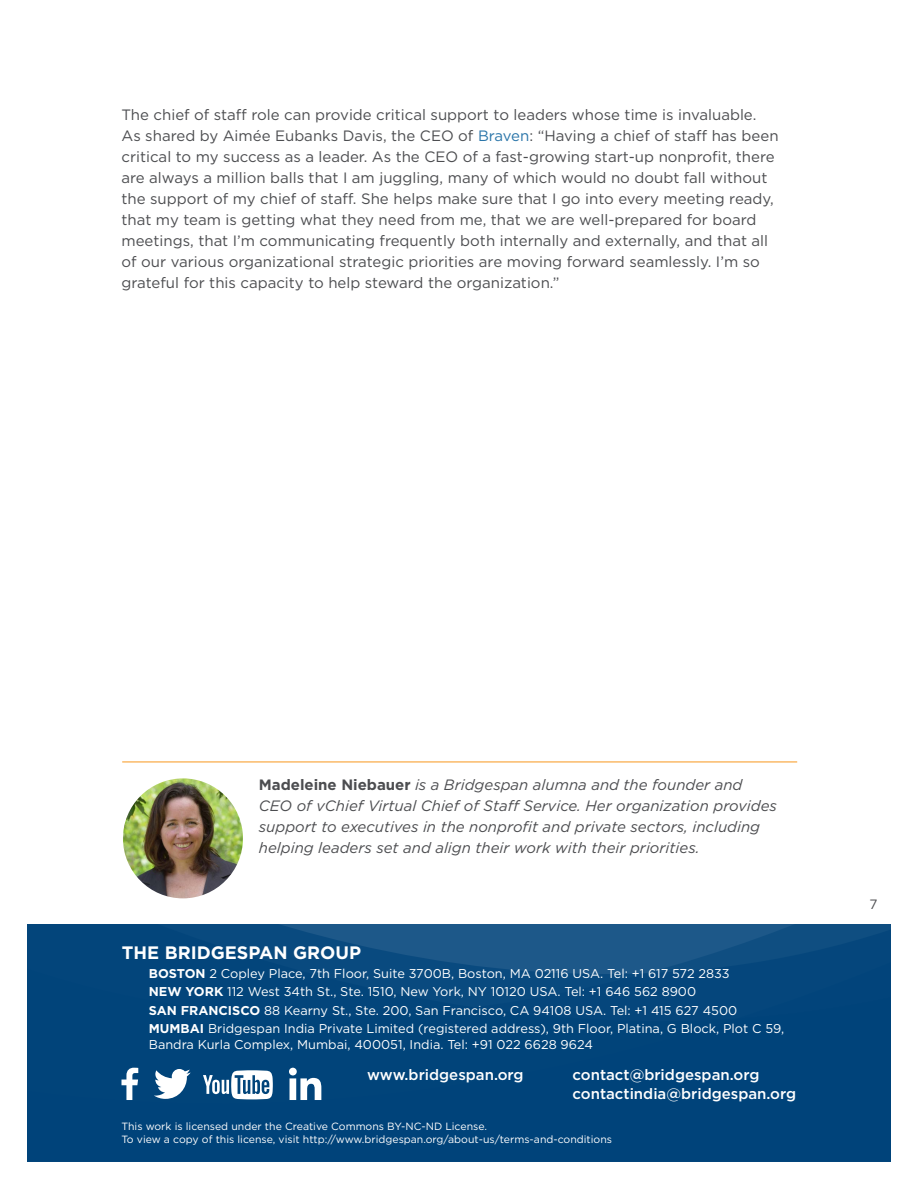
<style>
.page{position:relative;width:918px;height:1188px;background:#fff}
.page>*{position:absolute;margin:0;border:0;box-sizing:border-box;transform-origin:0 0}
.t1{font:700 18px "Gotham";color:#fff}
.t2{font:15px/21px "Gotham";color:#4c4d50}
.t3{font:italic 15px/21px "Gotham";color:#4c4d50}
.t4{font:500 15px/19.5px "Gotham";color:#fff}
.t5{font:13.5px "Gotham";color:#4c4d50}
.t6{font:12.75px/18.5px "Gotham";color:#fff}
.t7{font:10.5px/12.6px "Gotham";color:#fff}
.s1{color:#2a75a9}
.s2{font-weight:700;font-style:normal}
.s3{font-weight:700}
</style>
<div class="page">
<svg style="left:27px;top:925px;width:864px;height:236px;background:#04467c"></svg>
<svg style="left:122px;top:1068px;width:16px;height:32px"></svg>
<svg style="left:154px;top:1069px;width:37px;height:30px"></svg>
<svg style="left:289px;top:1068px;width:32px;height:32px"></svg>
<svg style="left:203px;top:1070px;width:70px;height:29px"></svg>
<hr style="left:122px;top:762px;width:675px;height:1px;background:#f8971d">
<img style="left:123px;top:778px;width:120px;height:120px;border-radius:60px">
<p class="t2" style="left:122px;top:104px;width:659px">The chief of staff role can provide critical support to leaders whose time is invaluable.<br>As shared by Aimée Eubanks Davis, the CEO of <span class="s1">Braven</span>: “Having a chief of staff has been critical to my success as a leader. As the CEO of a fast-growing start-up nonprofit, there are always a million balls that I am juggling, many of which would no doubt fall without the support of my chief of staff. She helps make sure that I go into every meeting ready, that my team is getting what they need from me, that we are well-prepared for board meetings, that I’m communicating frequently both internally and externally, and that all of our various organizational strategic priorities are moving forward seamlessly. I’m so grateful for this capacity to help steward the organization.”</p>
<p class="t3" style="left:259px;top:774px;width:520px"><span class="s2">Madeleine Niebauer</span> is a Bridgespan alumna and the founder and CEO of vChief Virtual Chief of Staff Service. Her organization provides support to executives in the nonprofit and private sectors, including helping leaders set and align their work with their priorities.</p>
<p class="t1" style="left:122px;top:941px;width:241px">THE BRIDGESPAN GROUP</p>
<p class="t6" style="left:149px;top:964px;width:637px"><span class="s3">BOSTON</span> 2 Copley Place, 7th Floor, Suite 3700B, Boston, MA 02116 USA. Tel: +1 617 572 2833<br><span class="s3">NEW YORK</span> 112 West 34th St., Ste. 1510, New York, NY 10120 USA. Tel: +1 646 562 8900<br><span class="s3">SAN FRANCISCO</span> 88 Kearny St., Ste. 200, San Francisco, CA 94108 USA. Tel: +1 415 627 4500<br><span class="s3">MUMBAI</span> Bridgespan India Private Limited (registered address), 9th Floor, Platina, G Block, Plot C 59,</p>
<p class="t6" style="left:149px;top:1035px;width:446px">Bandra Kurla Complex, Mumbai, 400051, India. Tel: +91 022 6628 9624</p>
<p class="t4" style="left:367px;top:1065px;width:158px">www.bridgespan.org</p>
<p class="t4" style="left:573px;top:1064px;width:225px">contact@bridgespan.org contactindia@bridgespan.org</p>
<p class="t7" style="left:122px;top:1120px;width:492px">This work is licensed under the Creative Commons BY-NC-ND License.<br>To view a copy of this license, visit http://www.bridgespan.org/about-us/terms-and-conditions</p>
<p class="t5" style="left:869px;top:895px;width:10px">7</p>
</div>
